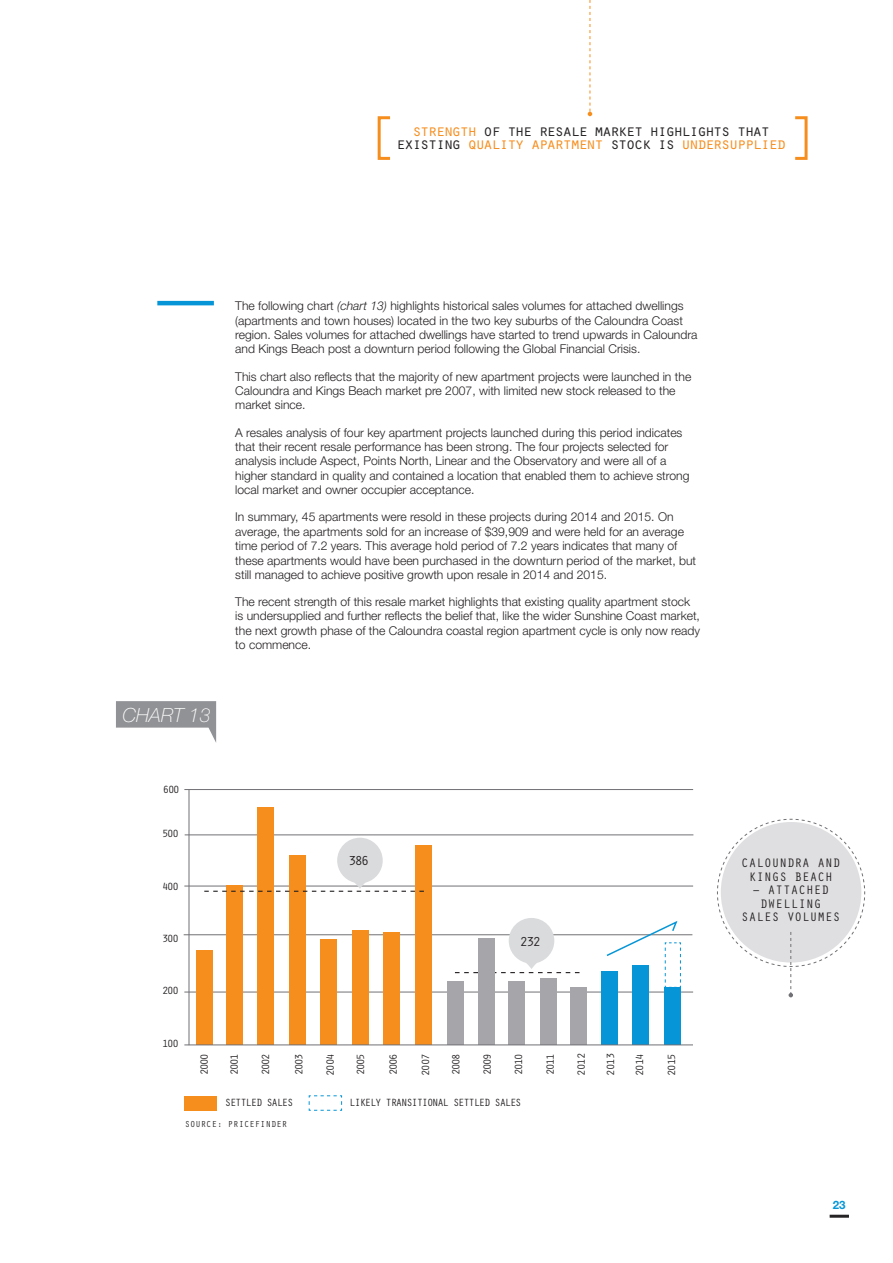
<style>
.page{position:relative;width:893px;height:1263px;background:#fff}
.page>*{position:absolute;margin:0;border:0;box-sizing:border-box;transform-origin:0 0}
.t1{font:italic 100 19.5px "Helvetica Neue";color:#fff}
.t2{font:16.5px/13.5px "Orator Std";letter-spacing:-.12em;color:#262324;text-align:center}
.t3{font:13.5px "Orator Std";letter-spacing:-.12em;color:#231f20}
.t4{font:12.75px/13.5px "Orator Std";color:#231f20;text-align:center}
.t5{font:300 12.15px/14.4px "Helvetica Neue";color:#231f20}
.t6{font:700 11.55px "Helvetica Neue";color:#0696d7}
.t7{font:10.8px "Orator Std";letter-spacing:-.12em;color:#231f20}
.t8{font:9px "Orator Std";color:#262324}
.s1{color:#f68e1e}
.s2{font-style:italic}
</style>
<div class="page">
<hr style="left:184px;top:934px;width:508px;height:1px;background:#717074">
<hr style="left:185px;top:834px;width:508px;height:1px;background:#717074">
<hr style="left:184px;top:789px;width:509px;height:1px;background:#717074">
<hr style="left:184px;top:886px;width:509px;height:1px;background:#717074">
<hr style="left:830px;top:1215px;width:19px;height:3px;background:#262324">
<svg style="left:588px;top:0;width:4px;height:116px"></svg>
<div style="left:794px;top:116px;width:14px;height:44px;border:3px solid #f68e1e"></div>
<div style="left:378px;top:116px;width:14px;height:44px;border:3px solid #f68e1e"></div>
<hr style="left:157px;top:301px;width:57px;height:4px;background:#0696d7">
<svg style="left:116px;top:701px;width:100px;height:41px"></svg>
<hr style="left:189px;top:790px;width:1px;height:255px;background:#717074">
<svg style="left:717px;top:818px;width:148px;height:179px"></svg>
<div style="left:185px;top:1096px;width:32px;height:14px;background:#f68e1e"></div>
<svg style="left:308px;top:1095px;width:34px;height:16px"></svg>
<hr style="left:184px;top:992px;width:509px;height:1px;background:#717074">
<div style="left:196px;top:950px;width:16px;height:94px;background:#f68e1e"></div>
<div style="left:227px;top:886px;width:16px;height:159px;background:#f68e1e"></div>
<div style="left:257px;top:807px;width:17px;height:237px;background:#f68e1e"></div>
<div style="left:289px;top:855px;width:16px;height:189px;background:#f68e1e"></div>
<div style="left:321px;top:939px;width:16px;height:105px;background:#f68e1e"></div>
<div style="left:352px;top:930px;width:16px;height:114px;background:#f68e1e"></div>
<div style="left:383px;top:932px;width:17px;height:113px;background:#f68e1e"></div>
<div style="left:416px;top:845px;width:16px;height:199px;background:#f68e1e"></div>
<div style="left:447px;top:980px;width:16px;height:64px;background:#a6a6aa"></div>
<div style="left:478px;top:938px;width:16px;height:106px;background:#a6a6aa"></div>
<div style="left:508px;top:980px;width:16px;height:64px;background:#a6a6aa"></div>
<div style="left:540px;top:978px;width:16px;height:67px;background:#a6a6aa"></div>
<div style="left:571px;top:987px;width:16px;height:58px;background:#a6a6aa"></div>
<div style="left:602px;top:971px;width:16px;height:74px;background:#0696d7"></div>
<svg style="left:204px;top:838px;width:220px;height:54px"></svg>
<div style="left:632px;top:965px;width:17px;height:80px;background:#0696d7"></div>
<svg style="left:455px;top:918px;width:124px;height:55px"></svg>
<div style="left:665px;top:987px;width:16px;height:58px;background:#0696d7"></div>
<svg style="left:605px;top:921px;width:76px;height:67px"></svg>
<hr style="left:184px;top:1044px;width:509px;height:1px;background:#717074">
<p class="t2" style="left:396px;top:123px;width:392px"><span class="s1">strength</span> of the resale market highlights that existing <span class="s1">quality apartment</span> stock is <span class="s1">undersupplied</span></p>
<p class="t1" style="left:122px;top:704px;width:90px">CHART 13</p>
<p class="t5" style="left:235px;top:298px;width:464px">The following chart <span class="s2">(chart 13)</span> highlights historical sales volumes for attached dwellings (apartments and town houses) located in the two key suburbs of the Caloundra Coast region. Sales volumes for attached dwellings have started to trend upwards in Caloundra and Kings Beach post a downturn period following the Global Financial Crisis.</p>
<p class="t5" style="left:235px;top:369px;width:457px">This chart also reflects that the majority of new apartment projects were launched in the<br>Caloundra and Kings Beach market pre 2007, with limited new stock released to the market since.</p>
<p class="t5" style="left:235px;top:425px;width:456px">A resales analysis of four key apartment projects launched during this period indicates that their recent resale performance has been strong. The four projects selected for analysis include Aspect, Points North, Linear and the Observatory and were all of a higher standard in quality and contained a location that enabled them to achieve strong local market and owner occupier acceptance.</p>
<p class="t5" style="left:235px;top:509px;width:462px">In summary, 45 apartments were resold in these projects during 2014 and 2015. On average, the apartments sold for an increase of $39,909 and were held for an average time period of 7.2 years. This average hold period of 7.2 years indicates that many of these apartments would have been purchased in the downturn period of the market, but still managed to achieve positive growth upon resale in 2014 and 2015.</p>
<p class="t5" style="left:235px;top:594px;width:466px">The recent strength of this resale market highlights that existing quality apartment stock is undersupplied and further reflects the belief that, like the wider Sunshine Coast market, the next growth phase of the Caloundra coastal region apartment cycle is only now ready to commence.</p>
<p class="t7" style="left:163px;top:782px;width:18px">600</p>
<p class="t7" style="left:162px;top:825px;width:18px">500</p>
<p class="t7" style="left:162px;top:879px;width:18px">400</p>
<p class="t7" style="left:162px;top:930px;width:18px">300</p>
<p class="t7" style="left:162px;top:983px;width:18px">200</p>
<p class="t7" style="left:162px;top:1035px;width:18px">100</p>
<p class="t3" style="left:348px;top:851px;width:23px">386</p>
<p class="t3" style="left:520px;top:931px;width:23px">232</p>
<p class="t7" style="left:196px;top:1075px;width:24px;rotate:-90deg">2000</p>
<p class="t7" style="left:226px;top:1075px;width:24px;rotate:-90deg">2001</p>
<p class="t7" style="left:258px;top:1075px;width:24px;rotate:-90deg">2002</p>
<p class="t7" style="left:291px;top:1075px;width:24px;rotate:-90deg">2003</p>
<p class="t7" style="left:323px;top:1076px;width:25px;rotate:-90deg">2004</p>
<p class="t7" style="left:353px;top:1075px;width:24px;rotate:-90deg">2005</p>
<p class="t7" style="left:385px;top:1075px;width:24px;rotate:-90deg">2006</p>
<p class="t7" style="left:418px;top:1076px;width:25px;rotate:-90deg">2007</p>
<p class="t7" style="left:448px;top:1075px;width:24px;rotate:-90deg">2008</p>
<p class="t7" style="left:480px;top:1075px;width:24px;rotate:-90deg">2009</p>
<p class="t7" style="left:511px;top:1075px;width:24px;rotate:-90deg">2010</p>
<p class="t7" style="left:542px;top:1075px;width:24px;rotate:-90deg">2011</p>
<p class="t7" style="left:574px;top:1076px;width:25px;rotate:-90deg">2012</p>
<p class="t7" style="left:603px;top:1076px;width:25px;rotate:-90deg">2013</p>
<p class="t7" style="left:632px;top:1076px;width:25px;rotate:-90deg">2014</p>
<p class="t7" style="left:225px;top:1095px;width:70px">SETTLED SALES</p>
<p class="t7" style="left:349px;top:1095px;width:174px">LIKELY TRANSITIONAL SETTLED SALES</p>
<p class="t8" style="left:185px;top:1118px;width:104px">SOURCE: PRICEFINDER</p>
<p class="t7" style="left:664px;top:1076px;width:25px;rotate:-90deg">2015</p>
<p class="t4" style="left:741px;top:855px;width:101px">CALOUNDRA AND<br>KINGS BEACH</p>
<p class="t4" style="left:741px;top:882px;width:101px">– ATTACHED<br>DWELLING<br>SALES VOLUMES</p>
<p class="t6" style="left:833px;top:1198px;width:14px">23</p>
</div>
